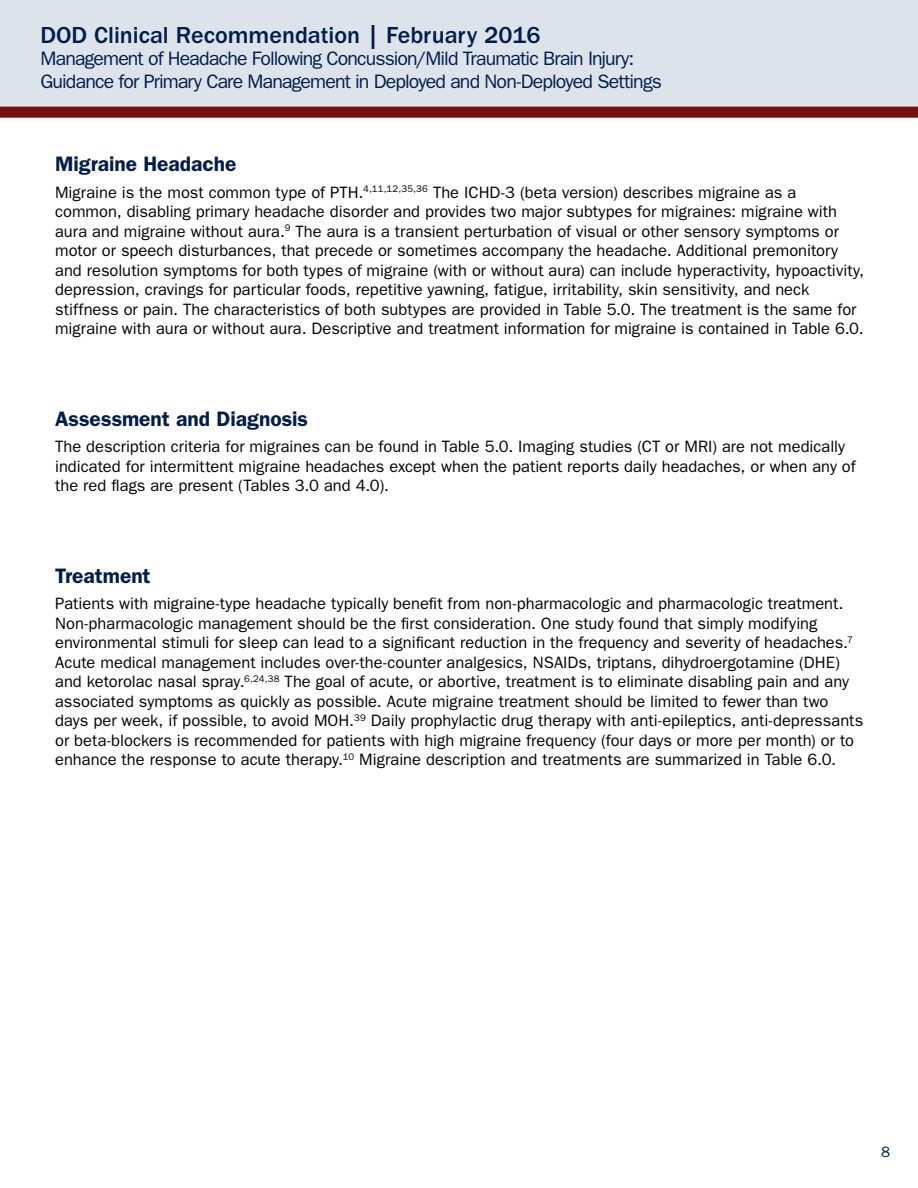
<style>
.page{position:relative;width:918px;height:1188px;background:#fff}
.page>*{position:absolute;margin:0;border:0;box-sizing:border-box;transform-origin:0 0}
.t1{font:500 24px "ITC Franklin Gothic Std";color:#021d49}
.t2{font:600 21px "Franklin Gothic";color:#021d49}
.t3{font:19.5px/22.5px "ITC Franklin Gothic Std";letter-spacing:-.045em;color:#021d49}
.t4{font:16.5px/19.5px "ITC Franklin Gothic Std";color:#000}
.t5{font:15px "ITC Franklin Gothic Std";color:#021d49}
</style>
<div class="page">
<div style="left:0;top:0;width:918px;height:108px;background:#dce3eb"></div>
<div style="left:0;top:107px;width:918px;height:11px;background:#761113"></div>
<h1 class="t1" style="left:40px;top:21px;width:502px">DOD Clinical Recommendation | February 2016</h1>
<p class="t3" style="left:40px;top:48px;width:623px">Management of Headache Following Concussion/Mild Traumatic Brain Injury:<br>Guidance for Primary Care Management in Deployed and Non-Deployed Settings</p>
<h2 class="t2" style="left:55px;top:152px;width:183px">Migraine Headache</h2>
<p class="t4" style="left:55px;top:182px;width:810px">Migraine is the most common type of PTH.<sup>4,11,12,35,36</sup> The ICHD-3 (beta version) describes migraine as a common, disabling primary headache disorder and provides two major subtypes for migraines: migraine with aura and migraine without aura.<sup>9</sup> The aura is a transient perturbation of visual or other sensory symptoms or motor or speech disturbances, that precede or sometimes accompany the headache. Additional premonitory and resolution symptoms for both types of migraine (with or without aura) can include hyperactivity, hypoactivity, depression, cravings for particular foods, repetitive yawning, fatigue, irritability, skin sensitivity, and neck stiffness or pain. The characteristics of both subtypes are provided in Table 5.0. The treatment is the same for migraine with aura or without aura. Descriptive and treatment information for migraine is contained in Table 6.0.</p>
<h2 class="t2" style="left:55px;top:406px;width:254px">Assessment and Diagnosis</h2>
<p class="t4" style="left:55px;top:437px;width:802px">The description criteria for migraines can be found in Table 5.0. Imaging studies (CT or MRI) are not medically indicated for intermittent migraine headaches except when the patient reports daily headaches, or when any of the red flags are present (Tables 3.0 and 4.0).</p>
<h2 class="t2" style="left:55px;top:563px;width:97px">Treatment</h2>
<p class="t4" style="left:55px;top:594px;width:810px">Patients with migraine-type headache typically benefit from non-pharmacologic and pharmacologic treatment.<br>Non-pharmacologic management should be the first consideration. One study found that simply modifying environmental stimuli for sleep can lead to a significant reduction in the frequency and severity of headaches.<sup>7<br></sup>Acute medical management includes over-the-counter analgesics, NSAIDs, triptans, dihydroergotamine (DHE) and ketorolac nasal spray.<sup>6,24,38</sup> The goal of acute, or abortive, treatment is to eliminate disabling pain and any associated symptoms as quickly as possible. Acute migraine treatment should be limited to fewer than two days per week, if possible, to avoid MOH.<sup>39</sup> Daily prophylactic drug therapy with anti-epileptics, anti-depressants or beta-blockers is recommended for patients with high migraine frequency (four days or more per month) or to enhance the response to acute therapy.<sup>10</sup> Migraine description and treatments are summarized in Table 6.0.</p>
<p class="t5" style="left:881px;top:1143px;width:10px">8</p>
</div>
